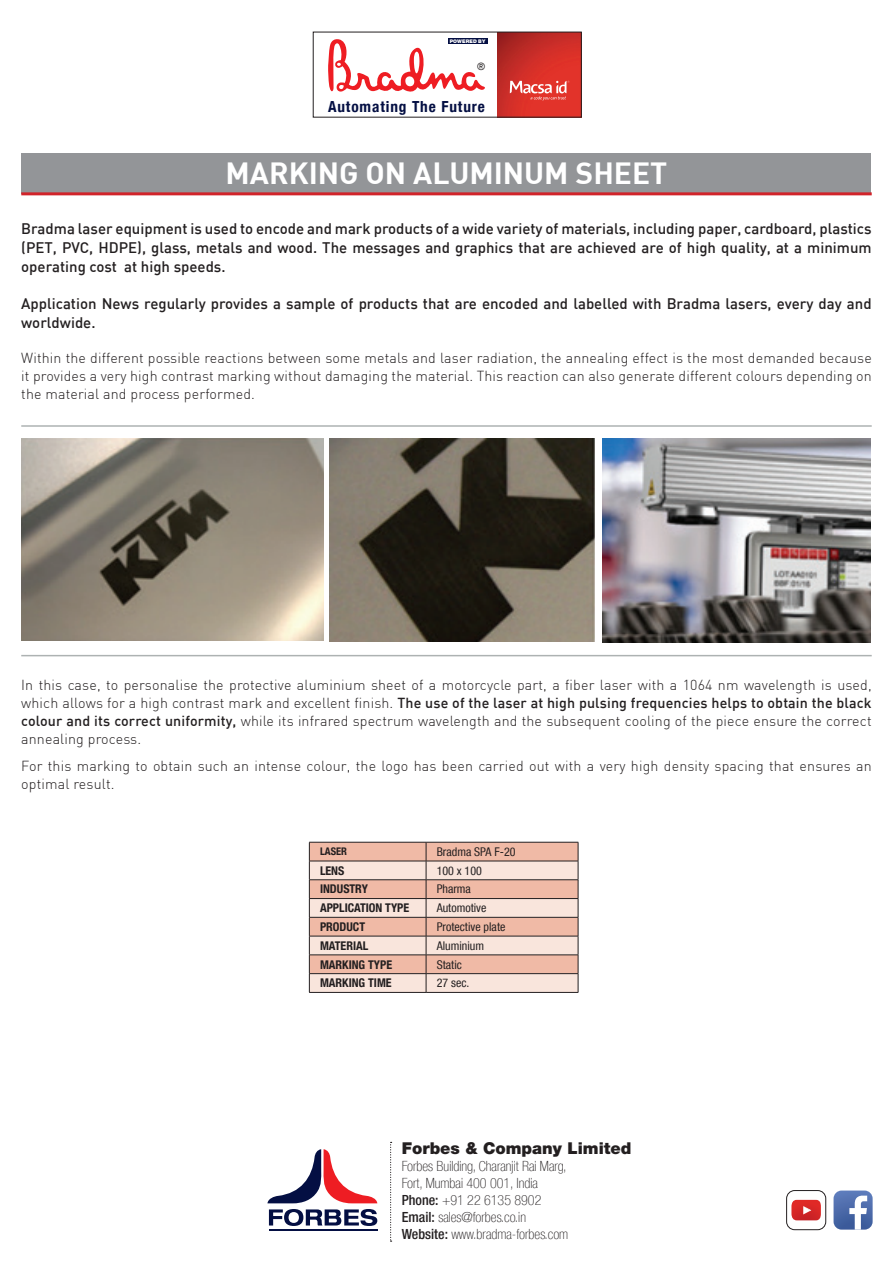
<style>
.page{position:relative;width:893px;height:1263px;background:#fff}
.page>*{position:absolute;margin:0;border:0;box-sizing:border-box;transform-origin:0 0}
.t1{font:700 30px "DIN";color:#fff}
.t2{font:900 16.35px "Helvetica Neue LT Std";color:#231f20}
.t3{font:700 condensed 15.3px "Helvetica Neue LT Com";letter-spacing:.06em;color:#040f43}
.t4{font:500 15px/19.2px "DIN";color:#231f20;text-align:justify}
.t5{font:300 14.25px/18px "DIN";letter-spacing:.01em;color:#231f20;text-align:justify}
.t6{font:100 condensed 14.1px "Helvetica Neue LT Com";color:#231f20}
.t7{font:condensed 12px "Helvetica Neue LT Com";color:#231f20}
.t8{font:700 condensed 12px "Helvetica Neue LT Com";color:#231f20}
.t9{font:700 condensed 10.5px "Helvetica Neue LT Com";color:#231f20}
.t10{font:condensed 10.05px "Helvetica Neue LT Com";color:#231f20}
.t11{font:900 4.95px "Helvetica Neue LT Com";letter-spacing:.02em;color:#fff}
.s1{font-weight:500}
</style>
<div class="page">
<div style="left:22px;top:153px;width:849px;height:41px;background:#939598"></div>
<img style="left:498px;top:34px;width:81px;height:81px">
<svg style="left:510px;top:81px;width:59px;height:20px"></svg>
<svg style="left:328px;top:39px;width:157px;height:53px"></svg>
<div style="left:448px;top:38px;width:39px;height:6px;background:#040f43"></div>
<svg style="left:309px;top:842px;width:270px;height:150px;background:#e3c1b3"></svg>
<hr style="left:309px;top:992px;width:117px;height:1px;background:#231f20">
<hr style="left:426px;top:992px;width:152px;height:1px;background:#231f20">
<hr style="left:21px;top:192px;width:851px;height:3px;background:#d1232a">
<hr style="left:269px;top:1229px;width:108px;height:1px;background:#040f43">
<svg style="left:269px;top:1209px;width:108px;height:17px"></svg>
<svg style="left:267px;top:1149px;width:110px;height:54px"></svg>
<svg style="left:390px;top:1142px;width:2px;height:100px"></svg>
<div style="left:786px;top:1190px;width:40px;height:40px;border:1px solid #231f20;border-radius:8px"></div>
<svg style="left:791px;top:1200px;width:30px;height:20px"></svg>
<svg style="left:833px;top:1190px;width:40px;height:39px"></svg>
<img style="left:21px;top:438px;width:302px;height:202px">
<img style="left:330px;top:439px;width:265px;height:202px">
<img style="left:602px;top:438px;width:269px;height:204px">
<hr style="left:21px;top:425px;width:851px;height:2px;background:#adb2b2">
<hr style="left:21px;top:655px;width:851px;height:1px;background:#adb2b2">
<p class="t11" style="left:450px;top:38px;width:37px">POWERED BY</p>
<p class="t10" style="left:477px;top:60px;width:10px">®</p>
<p class="t3" style="left:328px;top:97px;width:158px">Automating The Future</p>
<p class="t1" style="left:226px;top:154px;width:443px">MARKING ON ALUMINUM SHEET</p>
<p class="t4" style="left:21px;top:218px;width:852px">Bradma laser equipment is used to encode and mark products of a wide variety of materials, including paper, cardboard, plastics (PET, PVC, HDPE), glass, metals and wood. The messages and graphics that are achieved are of high quality, at a minimum operating cost at high speeds.</p>
<p class="t4" style="left:21px;top:293px;width:852px">Application News regularly provides a sample of products that are encoded and labelled with Bradma lasers, every day and worldwide.</p>
<p class="t5" style="left:21px;top:348px;width:852px">Within the different possible reactions between some metals and laser radiation, the annealing effect is the most demanded because it provides a very high contrast marking without damaging the material. This reaction can also generate different colours depending on the material and process performed.</p>
<p class="t5" style="left:21px;top:676px;width:852px">In this case, to personalise the protective aluminium sheet of a motorcycle part, a fiber laser with a 1064 nm wavelength is used, which allows for a high contrast mark and excellent finish. <span class="s1">The use of the laser at high pulsing frequencies helps to obtain the black colour and its correct uniformity,</span> while its infrared spectrum wavelength and the subsequent cooling of the piece ensure the correct annealing process.</p>
<p class="t5" style="left:21px;top:756px;width:852px">For this marking to obtain such an intense colour, the logo has been carried out with a very high density spacing that ensures an optimal result.</p>
<p class="t9" style="left:320px;top:845px;width:29px">LASER</p>
<p class="t7" style="left:437px;top:844px;width:80px">Bradma SPA F-20</p>
<p class="t8" style="left:320px;top:863px;width:26px">LENS</p>
<p class="t7" style="left:437px;top:863px;width:47px">100 x 100</p>
<p class="t8" style="left:320px;top:882px;width:50px">INDUSTRY</p>
<p class="t7" style="left:437px;top:882px;width:36px">Pharma</p>
<p class="t8" style="left:320px;top:901px;width:91px">APPLICATION TYPE</p>
<p class="t7" style="left:437px;top:901px;width:51px">Automotive</p>
<p class="t8" style="left:320px;top:919px;width:47px">PRODUCT</p>
<p class="t7" style="left:437px;top:920px;width:70px">Protective plate</p>
<p class="t8" style="left:320px;top:938px;width:50px">MATERIAL</p>
<p class="t7" style="left:437px;top:938px;width:49px">Aluminium</p>
<p class="t8" style="left:320px;top:957px;width:74px">MARKING TYPE</p>
<p class="t7" style="left:437px;top:957px;width:27px">Static</p>
<p class="t8" style="left:320px;top:976px;width:73px">MARKING TIME</p>
<p class="t7" style="left:437px;top:976px;width:34px">27 sec.</p>
<p class="t2" style="left:402px;top:1138px;width:231px">Forbes &amp; Company Limited</p>
<p class="t6" style="left:402px;top:1158px;width:166px">Forbes Building, Charanjit Rai Marg,</p>
<p class="t6" style="left:402px;top:1175px;width:138px">Fort, Mumbai 400 001, India</p>
<p class="t6" style="left:402px;top:1192px;width:141px"><span class="s1">Phone:</span> +91 22 6135 8902</p>
<p class="t6" style="left:402px;top:1209px;width:126px"><span class="s1">Email:</span> sales@forbes.co.in</p>
<p class="t6" style="left:402px;top:1226px;width:168px"><span class="s1">Website:</span> www.bradma-forbes.com</p>
</div>
